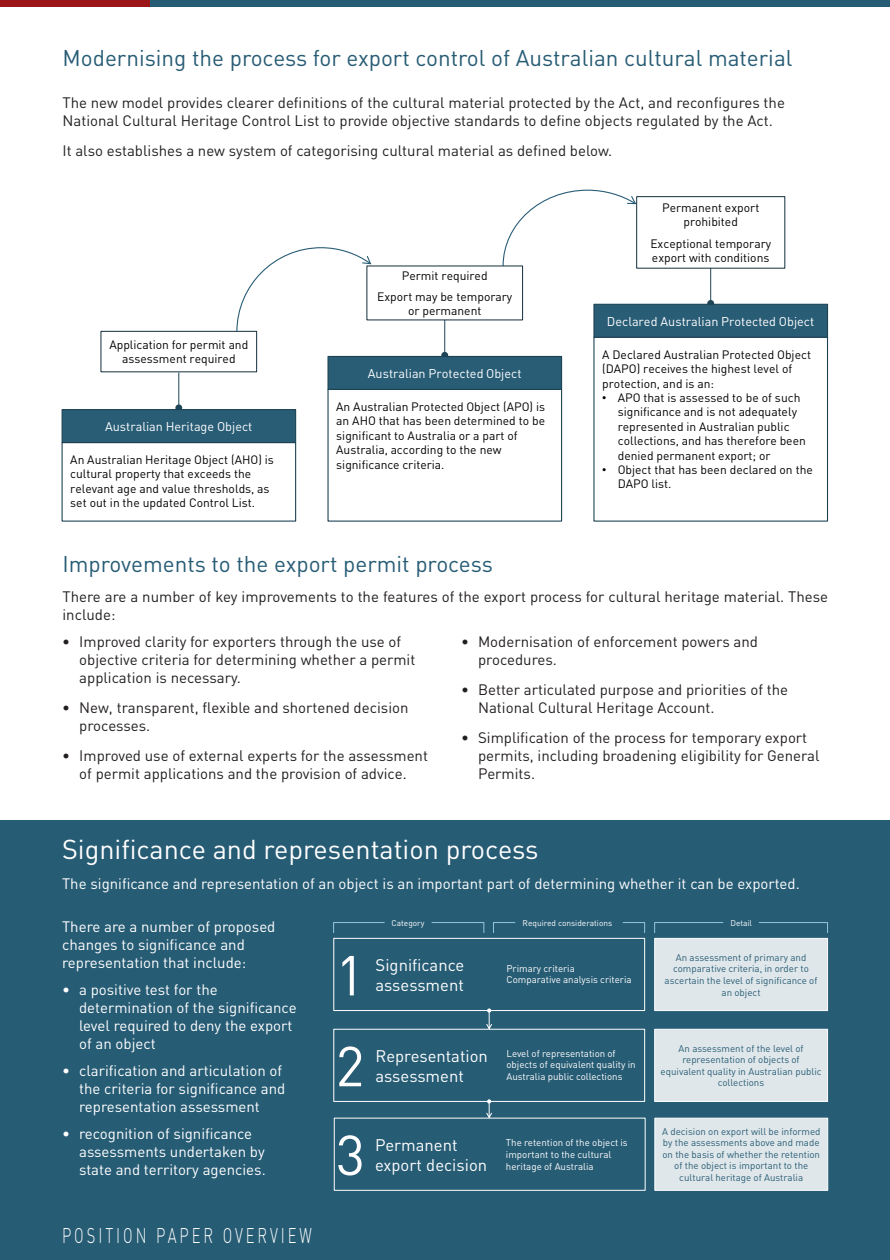
<style>
.page{position:relative;width:890px;height:1260px;background:#fff}
.page>*{position:absolute;margin:0;border:0;box-sizing:border-box;transform-origin:0 0}
.t1{font:55.5px "DIN Pro";color:#fff}
.t2{font:27px "DIN Pro";color:#fff}
.t3{font:22.5px "DIN Pro";color:#275c75}
.t4{font:300 21px "DIN Pro";letter-spacing:.2em;color:#fff;scale:.7 1}
.t5{font:16.65px "DIN Pro";color:#fff}
.t6{font:15px/18px "DIN Pro";color:#231f20}
.t7{font:15px/18px "DIN Pro";color:#fff}
.t8{font:12.6px "DIN Pro";color:#fff}
.t9{font:12.15px/14.4px "DIN Pro";color:#010101}
.t10{font:9.75px/11.7px "DIN Pro";color:#295d76;text-align:center}
.t11{font:9.75px/11.7px "DIN Pro";color:#fff}
.t12{font:8.25px "DIN Pro";color:#fff}
.s1{font-family:"Arial"}
</style>
<div class="page">
<div style="left:0;top:820px;width:890px;height:389px;background:#275c75"></div>
<hr style="left:178px;top:372px;width:1px;height:36px;background:#1f4658">
<div style="left:175px;top:404px;width:7px;height:7px;background:#1f4658;border-radius:50%"></div>
<hr style="left:444px;top:320px;width:1px;height:35px;background:#1f4658">
<div style="left:441px;top:352px;width:7px;height:7px;background:#1f4658;border-radius:50%"></div>
<hr style="left:710px;top:268px;width:1px;height:35px;background:#1f4658">
<div style="left:707px;top:300px;width:7px;height:7px;background:#1f4658;border-radius:50%"></div>
<div style="left:62px;top:409px;width:234px;height:34px;background:#295d76;border:1px solid #1c4254"></div>
<div style="left:327px;top:356px;width:235px;height:34px;background:#295d76;border:1px solid #1c4254"></div>
<div style="left:593px;top:304px;width:235px;height:34px;background:#295d76;border:1px solid #1c4254"></div>
<div style="left:101px;top:331px;width:156px;height:41px;border:1px solid #142f3b"></div>
<svg style="left:502px;top:189px;width:134px;height:78px"></svg>
<div style="left:636px;top:196px;width:149px;height:72px;border:1px solid #142f3b"></div>
<svg style="left:236px;top:247px;width:136px;height:86px"></svg>
<div style="left:0;top:1209px;width:890px;height:51px;background:#275c75"></div>
<div style="left:150px;top:0;width:740px;height:7px;background:#275c75"></div>
<div style="left:0;top:0;width:150px;height:7px;background:#9c1518"></div>
<div style="left:333px;top:938px;width:312px;height:73px;border:1px solid #fff"></div>
<div style="left:333px;top:1029px;width:312px;height:72px;border:1px solid #fff"></div>
<svg style="left:486px;top:1099px;width:6px;height:20px"></svg>
<svg style="left:486px;top:1008px;width:6px;height:22px"></svg>
<div style="left:654px;top:938px;width:174px;height:73px;background:#dfe7ea;border:1px solid #fff"></div>
<div style="left:654px;top:1029px;width:174px;height:73px;background:#dfe7ea;border:1px solid #fff"></div>
<div style="left:654px;top:1118px;width:174px;height:72px;background:#dfe7ea;border:1px solid #fff"></div>
<svg style="left:333px;top:922px;width:52px;height:11px"></svg>
<svg style="left:431px;top:922px;width:53px;height:11px"></svg>
<svg style="left:493px;top:922px;width:23px;height:11px"></svg>
<svg style="left:622px;top:922px;width:23px;height:11px"></svg>
<svg style="left:654px;top:922px;width:70px;height:11px"></svg>
<svg style="left:758px;top:922px;width:70px;height:11px"></svg>
<h3 class="t3" style="left:62px;top:43px;width:731px">Modernising the process for export control of Australian cultural material</h3>
<p class="t6" style="left:62px;top:93px;width:724px">The new model provides clearer definitions of the cultural material protected by the Act, and reconfigures the<br>National Cultural Heritage Control List to provide objective standards to define objects regulated by the Act.</p>
<p class="t6" style="left:62px;top:141px;width:551px">It also establishes a new system of categorising cultural material as defined below.</p>
<p class="t9" style="left:109px;top:337px;width:140px;text-align:center">Application for permit and assessment required</p>
<p class="t8" style="left:105px;top:418px;width:149px">Australian Heritage Object</p>
<p class="t9" style="left:70px;top:452px;width:205px">An Australian Heritage Object (AHO) is cultural property that exceeds the relevant age and value thresholds, as set out in the updated Control List.</p>
<p class="t9" style="left:377px;top:264px;width:137px;line-height:21.3px;text-align:center">Permit required<br>Export may be temporary</p>
<p class="t9" style="left:408px;top:303px;width:75px">or permanent</p>
<p class="t8" style="left:368px;top:365px;width:155px">Australian Protected Object</p>
<p class="t9" style="left:336px;top:399px;width:210px">An Australian Protected Object (APO) is an AHO that has been determined to be significant to Australia or a part of Australia, according to the new significance criteria.</p>
<p class="t9" style="left:662px;top:200px;width:99px;text-align:center">Permanent export prohibited</p>
<p class="t9" style="left:650px;top:236px;width:122px">Exceptional temporary export with conditions</p>
<p class="t8" style="left:607px;top:312px;width:209px">Declared Australian Protected Object</p>
<p class="t9" style="left:602px;top:347px;width:210px">A Declared Australian Protected Object (DAPO) receives the highest level of protection, and is an:</p>
<p class="t9" style="left:618px;top:390px;width:190px;text-indent:-16px"><span class="s1">•</span> APO that is assessed to be of such significance and is not adequately represented in Australian public collections, and has therefore been denied permanent export; or</p>
<p class="t9" style="left:618px;top:462px;width:197px;text-indent:-16px"><span class="s1">•</span> Object that has been declared on the<br>DAPO list.</p>
<h3 class="t3" style="left:62px;top:549px;width:432px">Improvements to the export permit process</h3>
<p class="t6" style="left:62px;top:587px;width:767px">There are a number of key improvements to the features of the export process for cultural heritage material. These include:</p>
<p class="t6" style="left:79px;top:632px;width:338px;text-indent:-17px">• Improved clarity for exporters through the use of objective criteria for determining whether a permit application is necessary.</p>
<p class="t6" style="left:79px;top:698px;width:331px;text-indent:-17px">• New, transparent, flexible and shortened decision processes.</p>
<p class="t6" style="left:62px;top:746px;width:367px;text-align:center">• Improved use of external experts for the assessment of permit applications and the provision of advice.</p>
<p class="t6" style="left:478px;top:632px;width:282px;text-indent:-17px">• Modernisation of enforcement powers and procedures.</p>
<p class="t6" style="left:478px;top:680px;width:312px;text-indent:-17px">• Better articulated purpose and priorities of the<br>National Cultural Heritage Account.</p>
<p class="t6" style="left:478px;top:728px;width:343px;text-indent:-17px">• Simplification of the process for temporary export permits, including broadening eligibility for General<br>Permits.</p>
<h2 class="t2" style="left:62px;top:831px;width:478px">Significance and representation process</h2>
<p class="t7" style="left:62px;top:874px;width:739px">The significance and representation of an object is an important part of determining whether it can be exported.</p>
<p class="t7" style="left:62px;top:917px;width:215px">There are a number of proposed changes to significance and representation that include:</p>
<p class="t7" style="left:79px;top:980px;width:219px;text-indent:-17px">• a positive test for the determination of the significance level required to deny the export of an object</p>
<p class="t7" style="left:79px;top:1061px;width:208px;text-indent:-17px">• clarification and articulation of the criteria for significance and representation assessment</p>
<p class="t7" style="left:79px;top:1124px;width:188px;text-indent:-17px">• recognition of significance assessments undertaken by state and territory agencies.</p>
<h3 class="t4" style="left:62px;top:1221px;width:358px">POSITION PAPER OVERVIEW</h3>
<h1 class="t1" style="left:335px;top:937px;width:30px">1</h1>
<p class="t12" style="left:391px;top:917px;width:34px">Category</p>
<p class="t12" style="left:730px;top:917px;width:23px">Detail</p>
<p class="t12" style="left:523px;top:917px;width:91px">Required considerations</p>
<p class="t5" style="left:376px;top:953px;width:90px">Significance</p>
<p class="t5" style="left:376px;top:973px;width:90px">assessment</p>
<p class="t11" style="left:506px;top:962px;width:127px">Primary criteria<br>Comparative analysis criteria</p>
<p class="t10" style="left:665px;top:951px;width:154px">An assessment of primary and comparative criteria, in order to ascertain the level of significance of an object</p>
<h1 class="t1" style="left:335px;top:1028px;width:30px">2</h1>
<p class="t5" style="left:375px;top:1044px;width:114px">Representation</p>
<p class="t5" style="left:375px;top:1064px;width:90px">assessment</p>
<h1 class="t1" style="left:336px;top:1117px;width:30px">3</h1>
<p class="t5" style="left:375px;top:1133px;width:84px">Permanent</p>
<p class="t5" style="left:375px;top:1153px;width:114px">export decision</p>
<p class="t11" style="left:506px;top:1047px;width:131px">Level of representation of objects of equivalent quality in<br>Australia public collections</p>
<p class="t11" style="left:506px;top:1136px;width:123px">The retention of the object is important to the cultural heritage of Australia</p>
<p class="t10" style="left:661px;top:1042px;width:162px">An assessment of the level of representation of objects of equivalent quality in Australian public collections</p>
<p class="t10" style="left:662px;top:1125px;width:160px">A decision on export will be informed by the assessments above and made on the basis of whether the retention of the object is important to the cultural heritage of Australia</p>
</div>
